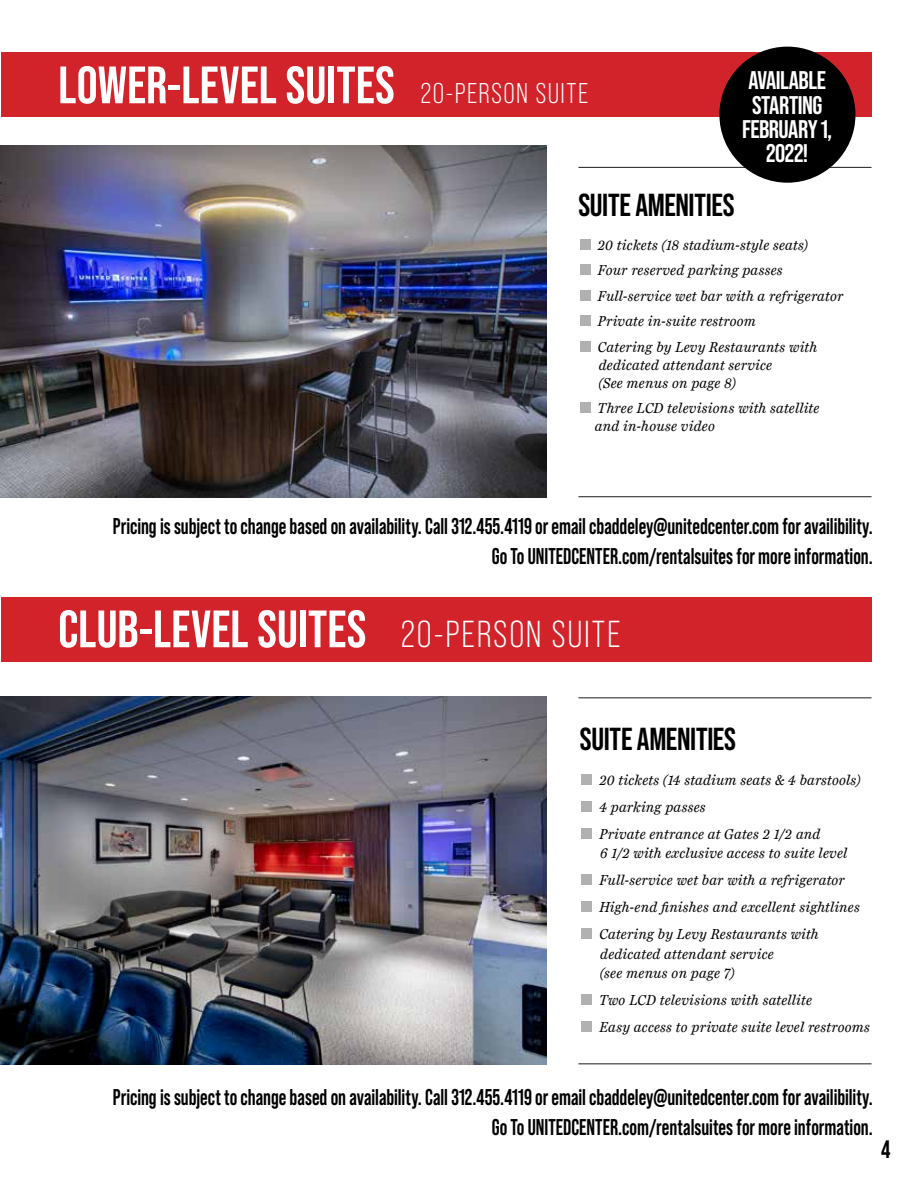
<style>
.page{position:relative;width:918px;height:1188px;background:#fff}
.page>*{position:absolute;margin:0;border:0;box-sizing:border-box;transform-origin:0 0}
.t1{font:700 52.5px "Bebas Neue Pro";letter-spacing:.005em;color:#fff}
.t2{font:700 31.8px "Bebas Neue Pro";letter-spacing:-.01em;color:#000}
.t3{font:700 25.5px/24.2px "Bebas Neue Pro";letter-spacing:-.015em;color:#fff;text-align:center}
.t4{font:700 25.2px "Bebas Neue Pro";color:#000;scale:.93 1}
.t5{font:700 22.8px/30px "Bebas Neue Pro";color:#000;text-align:right;scale:.89 1}
.t6{font:italic 15px/27px "Miller Daily";letter-spacing:.02em;color:#000;scale:.93 1}
.s1{font-weight:400;font-size:28.5px}
.s2{font-weight:400;font-size:37.5px}
</style>
<div class="page">
<div style="left:1px;top:597px;width:871px;height:65px;background:#d2232a"></div>
<img style="left:0;top:697px;width:547px;height:368px">
<div style="left:581px;top:774px;width:11px;height:11px;background:#b1b1b1"></div>
<div style="left:581px;top:801px;width:11px;height:11px;background:#b1b1b1"></div>
<div style="left:581px;top:828px;width:11px;height:11px;background:#b1b1b1"></div>
<div style="left:581px;top:875px;width:11px;height:10px;background:#b1b1b1"></div>
<div style="left:581px;top:902px;width:11px;height:10px;background:#b1b1b1"></div>
<div style="left:581px;top:929px;width:11px;height:10px;background:#b1b1b1"></div>
<div style="left:581px;top:995px;width:11px;height:10px;background:#b1b1b1"></div>
<div style="left:581px;top:1022px;width:11px;height:10px;background:#b1b1b1"></div>
<hr style="left:578px;top:1064px;width:294px;height:1px;background:#000">
<hr style="left:578px;top:697px;width:294px;height:1px;background:#000">
<div style="left:1px;top:52px;width:871px;height:65px;background:#d2232a"></div>
<img style="left:0;top:145px;width:547px;height:352px">
<div style="left:580px;top:239px;width:10px;height:11px;background:#b1b1b1"></div>
<div style="left:580px;top:265px;width:10px;height:10px;background:#b1b1b1"></div>
<div style="left:580px;top:290px;width:10px;height:11px;background:#b1b1b1"></div>
<div style="left:580px;top:316px;width:10px;height:10px;background:#b1b1b1"></div>
<div style="left:580px;top:341px;width:10px;height:11px;background:#b1b1b1"></div>
<div style="left:580px;top:403px;width:10px;height:10px;background:#b1b1b1"></div>
<hr style="left:578px;top:496px;width:294px;height:1px;background:#000">
<hr style="left:578px;top:167px;width:294px;height:1px;background:#000">
<div style="left:719px;top:47px;width:136px;height:136px;background:#000;border-radius:50%"></div>
<h1 class="t1" style="left:58px;top:55px;width:531px">LOWER-LEVEL SUITES <span class="s1">20-PERSON SUITE</span></h1>
<h3 class="t3" style="left:742px;top:68px;width:92px">AVAILABLE<br>STARTING<br>FEBRUARY 1,<br>2022!</h3>
<h2 class="t2" style="left:578px;top:187px;width:158px">SUITE AMENITIES</h2>
<p class="t6" style="left:598px;top:232px;width:265px;line-height:25.5px">20 tickets (18 stadium-style seats)<br>Four reserved parking passes Full-service wet bar with a refrigerator Private in-suite restroom<br>Catering by Levy Restaurants with</p>
<p class="t6" style="left:599px;top:355px;width:188px;line-height:18px">dedicated attendant service (See menus on page 8)</p>
<p class="t6" style="left:595px;top:399px;width:243px;line-height:18px">Three LCD televisions with satellite and in-house video</p>
<h3 class="t5" style="left:113px;top:511px;width:855px">Pricing is subject to change based on availability. Call 312.455.4119 or email cbaddeley@unitedcenter.com for availibility.<br>Go To UNITEDCENTER.com/rentalsuites for more information.</h3>
<h1 class="t1" style="left:58px;top:599px;width:564px">CLUB-LEVEL SUITES <span class="s2">20-PERSON SUITE</span></h1>
<h2 class="t2" style="left:580px;top:720px;width:158px">SUITE AMENITIES</h2>
<p class="t6" style="left:599px;top:766px;width:282px">20 tickets (14 stadium seats &amp; 4 barstools)<br>4 parking passes<br>Private entrance at Gates 2 1/2 and</p>
<p class="t6" style="left:599px;top:839px;width:281px">6 1/2 with exclusive access to suite level Full-service wet bar with a refrigerator High-end finishes and excellent sightlines Catering by Levy Restaurants with</p>
<p class="t6" style="left:600px;top:944px;width:188px;line-height:19.5px">dedicated attendant service (see menus on page 7)</p>
<p class="t6" style="left:599px;top:986px;width:292px">Two LCD televisions with satellite<br>Easy access to private suite level restrooms</p>
<h3 class="t5" style="left:113px;top:1082px;width:855px">Pricing is subject to change based on availability. Call 312.455.4119 or email cbaddeley@unitedcenter.com for availibility.<br>Go To UNITEDCENTER.com/rentalsuites for more information.</h3>
<h3 class="t4" style="left:881px;top:1135px;width:12px">4</h3>
</div>
